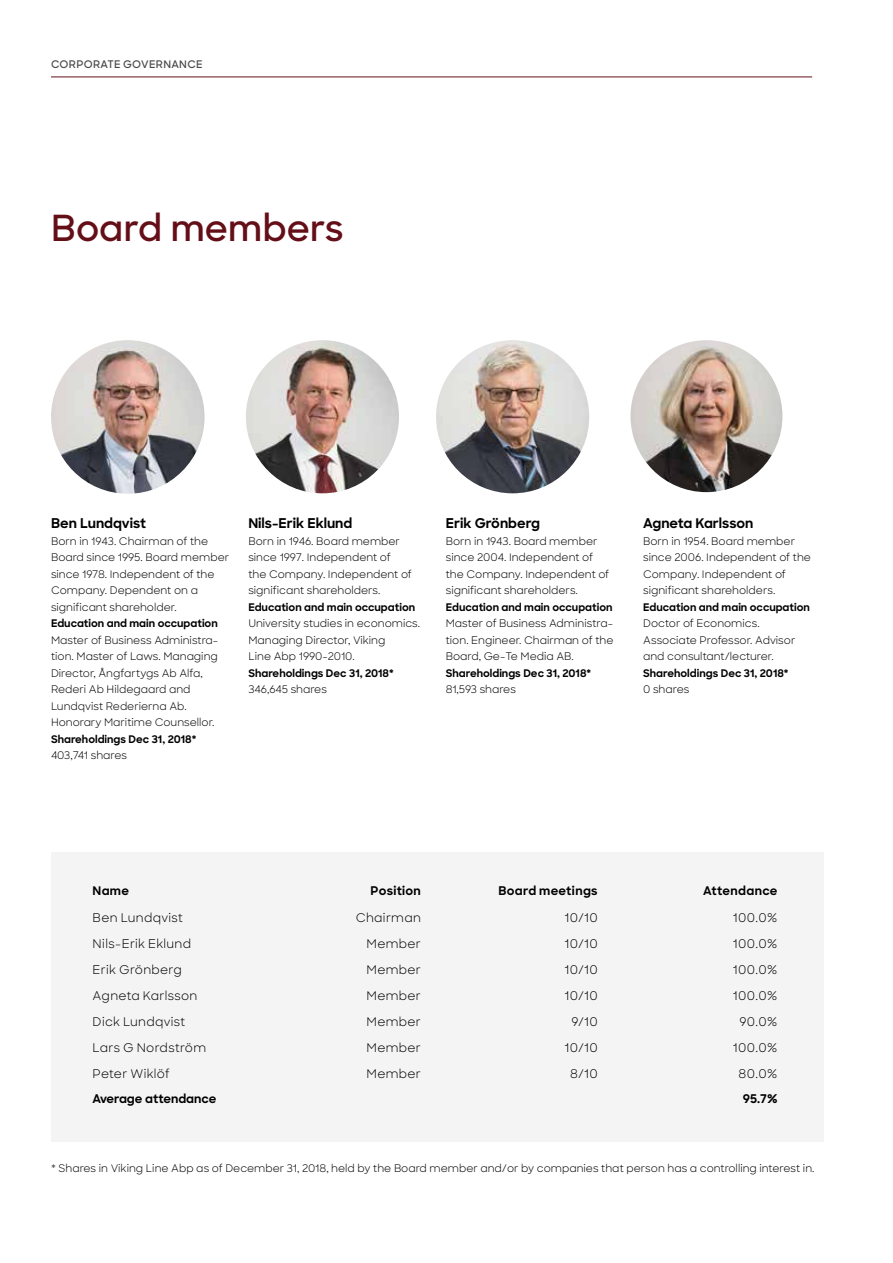
<style>
.page{position:relative;width:893px;height:1263px;background:#fff}
.page>*{position:absolute;margin:0;border:0;box-sizing:border-box;transform-origin:0 0}
.t1{font:600 36px "Viking Sharp Sans";letter-spacing:.005em;color:#640f18}
.t2{font:700 13.5px "Viking Sharp Sans";color:#000}
.t3{font:12px "Viking Sharp Sans Latin";letter-spacing:.025em;color:#000}
.t4{font:700 12px "Viking Sharp Sans";letter-spacing:.02em;color:#000}
.t5{font:700 12px "Viking Sharp Sans";color:#000}
.t6{font:10.5px/16.5px "Viking Sharp Sans Latin";color:#000}
.t7{font:700 10.5px "Viking Sharp Sans";color:#000}
.t8{font:600 10.5px "Viking Sharp Sans";letter-spacing:.03em;color:#47494a}
</style>
<div class="page">
<div style="left:51px;top:852px;width:772px;height:289px;background:#f4f4f5"></div>
<img style="left:51px;top:340px;width:154px;height:154px;border-radius:77px">
<img style="left:246px;top:340px;width:153px;height:153px;border-radius:77px">
<img style="left:436px;top:340px;width:153px;height:153px;border-radius:77px">
<img style="left:630px;top:340px;width:152px;height:152px;border-radius:76px">
<hr style="left:51px;top:77px;width:761px;height:1px;background:#640f18">
<p class="t8" style="left:51px;top:56px;width:153px">CORPORATE GOVERNANCE</p>
<h1 class="t1" style="left:51px;top:202px;width:294px">Board members</h1>
<p class="t2" style="left:51px;top:513px;width:96px">Ben Lundqvist</p>
<p class="t6" style="left:51px;top:532px;width:180px">Born in 1943. Chairman of the<br>Board since 1995. Board member since 1978. Independent of the<br>Company. Dependent on a significant shareholder.</p>
<p class="t7" style="left:51px;top:615px;width:168px">Education and main occupation</p>
<p class="t6" style="left:51px;top:631px;width:169px">Master of Business Administra&shy;tion. Master of Laws. Managing<br>Director, Ångfartygs Ab Alfa,<br>Rederi Ab Hildegaard and<br>Lundqvist Rederierna Ab.<br>Honorary Maritime Counsellor.</p>
<p class="t7" style="left:51px;top:731px;width:147px">Shareholdings Dec 31, 2018*</p>
<p class="t6" style="left:51px;top:746px;width:77px">403,741 shares</p>
<p class="t2" style="left:248px;top:513px;width:106px">Nils-Erik Eklund</p>
<p class="t6" style="left:248px;top:532px;width:165px">Born in 1946. Board member since 1997. Independent of<br>the Company. Independent of significant shareholders.</p>
<p class="t7" style="left:248px;top:599px;width:168px">Education and main occupation</p>
<p class="t6" style="left:248px;top:614px;width:173px">University studies in economics.<br>Managing Director, Viking<br>Line Abp 1990-2010.</p>
<p class="t7" style="left:248px;top:665px;width:147px">Shareholdings Dec 31, 2018*</p>
<p class="t6" style="left:248px;top:680px;width:80px">346,645 shares</p>
<p class="t2" style="left:446px;top:513px;width:96px">Erik Grönberg</p>
<p class="t6" style="left:446px;top:532px;width:165px">Born in 1943. Board member since 2004. Independent of the Company. Independent of significant shareholders.</p>
<p class="t7" style="left:446px;top:599px;width:168px">Education and main occupation</p>
<p class="t6" style="left:446px;top:614px;width:169px;text-align:justify">Master of Business Administra&shy;tion. Engineer. Chairman of the Board, Ge-Te Media AB.</p>
<p class="t7" style="left:446px;top:665px;width:147px">Shareholdings Dec 31, 2018*</p>
<p class="t6" style="left:446px;top:680px;width:72px">81,593 shares</p>
<p class="t2" style="left:643px;top:513px;width:112px">Agneta Karlsson</p>
<p class="t6" style="left:643px;top:532px;width:169px">Born in 1954. Board member since 2006. Independent of the<br>Company. Independent of significant shareholders.</p>
<p class="t7" style="left:643px;top:599px;width:168px">Education and main occupation</p>
<p class="t6" style="left:643px;top:614px;width:154px">Doctor of Economics.<br>Associate Professor. Advisor and consultant/lecturer.</p>
<p class="t7" style="left:643px;top:665px;width:147px">Shareholdings Dec 31, 2018*</p>
<p class="t6" style="left:643px;top:680px;width:48px">0 shares</p>
<p class="t4" style="left:92px;top:881px;width:38px">Name</p>
<p class="t4" style="left:371px;top:881px;width:52px">Position</p>
<p class="t4" style="left:498px;top:881px;width:101px">Board meetings</p>
<p class="t4" style="left:703px;top:881px;width:76px">Attendance</p>
<p class="t3" style="left:93px;top:909px;width:92px">Ben Lundqvist</p>
<p class="t3" style="left:356px;top:909px;width:67px">Chairman</p>
<p class="t3" style="left:565px;top:909px;width:35px">10/10</p>
<p class="t3" style="left:733px;top:909px;width:46px">100.0%</p>
<p class="t3" style="left:93px;top:935px;width:100px">Nils-Erik Eklund</p>
<p class="t3" style="left:367px;top:935px;width:56px">Member</p>
<p class="t3" style="left:565px;top:935px;width:35px">10/10</p>
<p class="t3" style="left:733px;top:935px;width:46px">100.0%</p>
<p class="t3" style="left:93px;top:961px;width:91px">Erik Grönberg</p>
<p class="t3" style="left:367px;top:961px;width:56px">Member</p>
<p class="t3" style="left:565px;top:961px;width:35px">10/10</p>
<p class="t3" style="left:733px;top:961px;width:46px">100.0%</p>
<p class="t3" style="left:93px;top:987px;width:106px">Agneta Karlsson</p>
<p class="t3" style="left:367px;top:987px;width:56px">Member</p>
<p class="t3" style="left:565px;top:987px;width:35px">10/10</p>
<p class="t3" style="left:733px;top:987px;width:46px">100.0%</p>
<p class="t3" style="left:93px;top:1012px;width:94px">Dick Lundqvist</p>
<p class="t3" style="left:367px;top:1012px;width:56px">Member</p>
<p class="t3" style="left:571px;top:1012px;width:28px">9/10</p>
<p class="t3" style="left:739px;top:1012px;width:40px">90.0%</p>
<p class="t3" style="left:93px;top:1038px;width:115px">Lars G Nordström</p>
<p class="t3" style="left:367px;top:1038px;width:56px">Member</p>
<p class="t3" style="left:565px;top:1038px;width:35px">10/10</p>
<p class="t3" style="left:733px;top:1038px;width:46px">100.0%</p>
<p class="t3" style="left:93px;top:1064px;width:78px">Peter Wiklöf</p>
<p class="t3" style="left:367px;top:1064px;width:56px">Member</p>
<p class="t3" style="left:570px;top:1064px;width:29px">8/10</p>
<p class="t3" style="left:739px;top:1064px;width:40px">80.0%</p>
<p class="t5" style="left:92px;top:1090px;width:125px">Average attendance</p>
<p class="t4" style="left:743px;top:1090px;width:36px">95.7%</p>
<p class="t6" style="left:51px;top:1159px;width:765px">* Shares in Viking Line Abp as of December 31, 2018, held by the Board member and/or by companies that person has a controlling interest in.</p>
</div>
